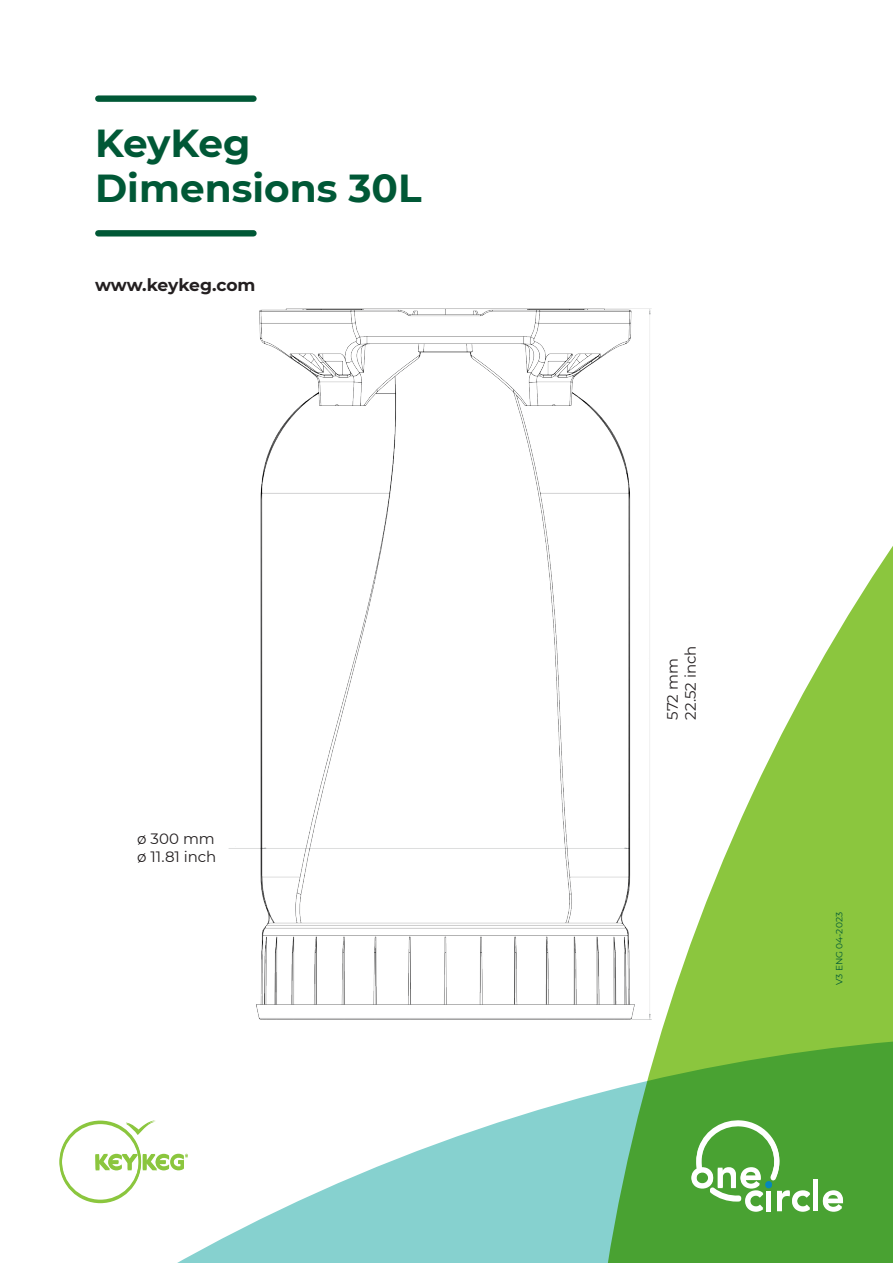
<style>
.page{position:relative;width:893px;height:1263px;background:#fff}
.page>*{position:absolute;margin:0;border:0;box-sizing:border-box;transform-origin:0 0}
.t1{font:700 39px/45px "Montserrat";color:#005836}
.t2{font:700 17.1px "Montserrat";letter-spacing:-.01em;color:#231f20}
.t3{font:15px/18px "Montserrat";color:#231f20}
.t4{font:9px "Montserrat";color:#005836}
</style>
<div class="page">
<svg style="left:59px;top:1019px;width:277px;height:244px"></svg>
<svg style="left:336px;top:546px;width:557px;height:717px"></svg>
<div style="left:813px;top:1180px;width:5px;height:30px;background:#fff"></div>
<img style="left:228px;top:308px;width:424px;height:711px">
<div style="left:98px;top:95px;width:155px;height:7px;background:#005836"></div>
<div style="left:98px;top:230px;width:155px;height:6px;background:#005836"></div>
<div style="left:813px;top:1181px;width:5px;height:30px;background:#fff"></div>
<svg style="left:823px;top:1190px;width:20px;height:22px"></svg>
<svg style="left:691px;top:1119px;width:119px;height:93px"></svg>
<svg style="left:60px;top:1120px;width:128px;height:83px"></svg>
<h1 class="t1" style="left:95px;top:119px;width:328px">KeyKeg<br>Dimensions 30L</h1>
<p class="t2" style="left:95px;top:272px;width:162px">www.keykeg.com</p>
<p class="t3" style="left:137px;top:829px;width:81px">ø 300 mm ø 11.81 inch</p>
<p class="t3" style="left:663px;top:720px;width:75px;rotate:-90deg">572 mm<br>22.52 inch</p>
<p class="t4" style="left:833px;top:985px;width:74px;rotate:-90deg">V3 ENG 04-2023</p>
</div>
